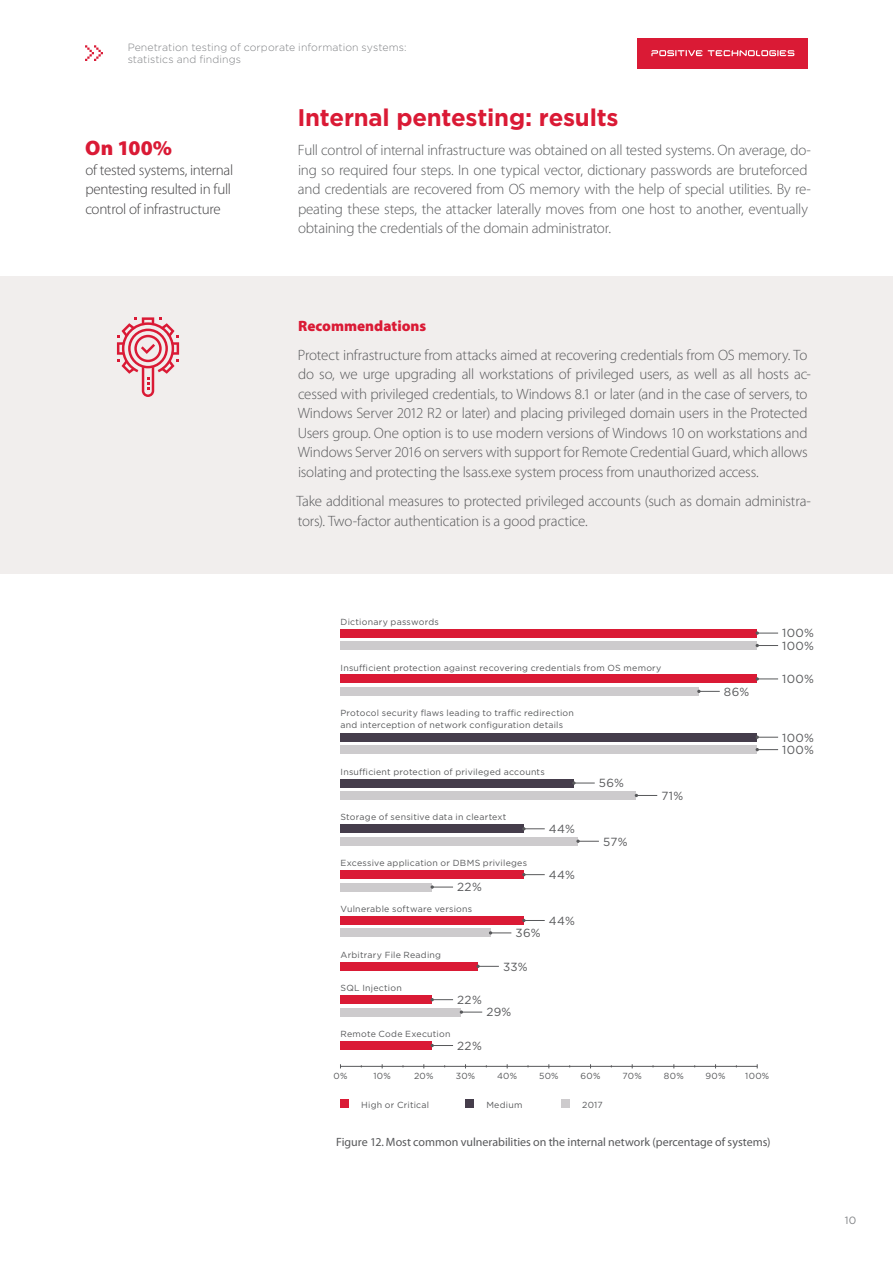
<style>
.page{position:relative;width:893px;height:1263px;background:#fff}
.page>*{position:absolute;margin:0;border:0;box-sizing:border-box;transform-origin:0 0}
.t1{font:700 24px "Gotham Pro";letter-spacing:-.01em;color:#da1a35}
.t2{font:900 21px "Myriad Pro";color:#da1a35}
.t3{font:300 15px/19.5px "Myriad Pro";letter-spacing:-.015em;color:#58595b}
.t4{font:300 15px/19.5px "Myriad Pro";letter-spacing:-.02em;color:#414042}
.t5{font:900 15px "Myriad Pro";color:#da1a35}
.t6{font:12px "Myriad Pro";color:#58595b}
.t7{font:11.7px/12.5px "Gotham Pro";letter-spacing:.035em;color:#58595b}
.t8{font:300 10.5px/12.6px "Gotham Pro";letter-spacing:.01em;color:#808285}
.t9{font:10.5px "Gotham Pro";color:#808285}
.t10{font:8.85px/11.7px "Gotham Pro";letter-spacing:.025em;color:#58595b}
</style>
<div class="page">
<div style="left:0;top:276px;width:893px;height:298px;background:#f1eeed"></div>
<svg style="left:117px;top:317px;width:62px;height:80px"></svg>
<hr style="left:340px;top:1066px;width:417px;height:1px;background:#58595b">
<div style="left:340px;top:1100px;width:9px;height:8px;background:#da1a35"></div>
<div style="left:465px;top:1100px;width:9px;height:8px;background:#453d4b"></div>
<div style="left:561px;top:1100px;width:9px;height:8px;background:#cdcbcd"></div>
<div style="left:341px;top:1041px;width:91px;height:9px;background:#da1a35"></div>
<div style="left:341px;top:995px;width:91px;height:9px;background:#da1a35"></div>
<svg style="left:431px;top:1044px;width:22px;height:3px"></svg>
<svg style="left:431px;top:998px;width:22px;height:3px"></svg>
<div style="left:341px;top:1008px;width:120px;height:8px;background:#cdcbcd"></div>
<svg style="left:460px;top:1010px;width:22px;height:4px"></svg>
<div style="left:341px;top:962px;width:137px;height:8px;background:#da1a35"></div>
<svg style="left:476px;top:965px;width:23px;height:3px"></svg>
<div style="left:341px;top:916px;width:183px;height:9px;background:#da1a35"></div>
<svg style="left:522px;top:919px;width:23px;height:3px"></svg>
<div style="left:341px;top:929px;width:150px;height:8px;background:#cdcbcd"></div>
<svg style="left:489px;top:931px;width:22px;height:3px"></svg>
<div style="left:341px;top:870px;width:183px;height:9px;background:#da1a35"></div>
<svg style="left:522px;top:873px;width:23px;height:3px"></svg>
<div style="left:341px;top:883px;width:91px;height:8px;background:#cdcbcd"></div>
<svg style="left:431px;top:885px;width:22px;height:4px"></svg>
<div style="left:341px;top:825px;width:183px;height:8px;background:#453d4b"></div>
<svg style="left:522px;top:827px;width:23px;height:3px"></svg>
<div style="left:341px;top:837px;width:237px;height:8px;background:#cdcbcd"></div>
<svg style="left:576px;top:839px;width:23px;height:4px"></svg>
<div style="left:341px;top:779px;width:233px;height:8px;background:#453d4b"></div>
<svg style="left:572px;top:781px;width:23px;height:4px"></svg>
<div style="left:341px;top:791px;width:295px;height:9px;background:#cdcbcd"></div>
<svg style="left:635px;top:794px;width:22px;height:3px"></svg>
<div style="left:341px;top:733px;width:416px;height:8px;background:#453d4b"></div>
<svg style="left:756px;top:735px;width:22px;height:4px"></svg>
<div style="left:341px;top:745px;width:416px;height:9px;background:#cdcbcd"></div>
<svg style="left:756px;top:748px;width:22px;height:3px"></svg>
<div style="left:341px;top:675px;width:416px;height:8px;background:#da1a35"></div>
<svg style="left:756px;top:677px;width:22px;height:4px"></svg>
<div style="left:341px;top:687px;width:358px;height:8px;background:#cdcbcd"></div>
<svg style="left:697px;top:690px;width:23px;height:3px"></svg>
<div style="left:341px;top:629px;width:416px;height:8px;background:#da1a35"></div>
<svg style="left:756px;top:631px;width:22px;height:4px"></svg>
<div style="left:341px;top:641px;width:416px;height:9px;background:#cdcbcd"></div>
<svg style="left:756px;top:644px;width:22px;height:3px"></svg>
<div style="left:638px;top:38px;width:170px;height:30px;background:#da1a35"></div>
<svg style="left:651px;top:50px;width:143px;height:6px"></svg>
<svg style="left:85px;top:45px;width:18px;height:16px"></svg>
<p class="t8" style="left:128px;top:41px;width:281px">Penetration testing of corporate information systems: statistics and findings</p>
<h2 class="t2" style="left:85px;top:136px;width:89px">On 100%</h2>
<p class="t4" style="left:85px;top:160px;width:149px">of tested systems, internal pentesting resulted in full control of infrastructure</p>
<h1 class="t1" style="left:297px;top:103px;width:323px">Internal pentesting: results</h1>
<p class="t3" style="left:298px;top:141px;width:515px">Full control of internal infrastructure was obtained on all tested systems. On average, do&shy;ing so required four steps. In one typical vector, dictionary passwords are bruteforced and credentials are recovered from OS memory with the help of special utilities. By re&shy;peating these steps, the attacker laterally moves from one host to another, eventually obtaining the credentials of the domain administrator.</p>
<p class="t5" style="left:298px;top:317px;width:129px">Recommendations</p>
<p class="t3" style="left:298px;top:345px;width:515px">Protect infrastructure from attacks aimed at recovering credentials from OS memory. To do so, we urge upgrading all workstations of privileged users, as well as all hosts ac&shy;cessed with privileged credentials, to Windows 8.1 or later (and in the case of servers, to Windows Server 2012 R2 or later) and placing privileged domain users in the Protected Users group. One option is to use modern versions of Windows 10 on workstations and Windows Server 2016 on servers with support for Remote Credential Guard, which allows isolating and protecting the lsass.exe system process from unauthorized access.</p>
<p class="t3" style="left:297px;top:492px;width:516px">Take additional measures to protected privileged accounts (such as domain administra&shy;tors). Two-factor authentication is a good practice.</p>
<p class="t10" style="left:341px;top:616px;width:100px">Dictionary passwords</p>
<p class="t10" style="left:341px;top:662px;width:322px">Insufficient protection against recovering credentials from OS memory</p>
<p class="t10" style="left:341px;top:707px;width:235px">Protocol security flaws leading to traffic redirection and interception of network configuration details</p>
<p class="t10" style="left:341px;top:766px;width:206px">Insufficient protection of privileged accounts</p>
<p class="t10" style="left:341px;top:811px;width:167px">Storage of sensitive data in cleartext</p>
<p class="t7" style="left:549px;top:823px;width:28px">44%</p>
<p class="t10" style="left:341px;top:857px;width:188px">Excessive application or DBMS privileges</p>
<p class="t7" style="left:457px;top:881px;width:26px">22%</p>
<p class="t10" style="left:341px;top:903px;width:133px">Vulnerable software versions</p>
<p class="t10" style="left:341px;top:949px;width:102px">Arbitrary File Reading</p>
<p class="t10" style="left:341px;top:982px;width:63px">SQL Injection</p>
<p class="t7" style="left:457px;top:993px;width:26px">22%</p>
<p class="t7" style="left:516px;top:927px;width:26px">36%</p>
<p class="t7" style="left:503px;top:960px;width:26px">33%</p>
<p class="t10" style="left:341px;top:1028px;width:111px">Remote Code Execution</p>
<p class="t7" style="left:486px;top:1006px;width:27px">29%</p>
<p class="t7" style="left:457px;top:1039px;width:26px">22%</p>
<p class="t7" style="left:549px;top:868px;width:28px">44%</p>
<p class="t7" style="left:549px;top:914px;width:28px">44%</p>
<p class="t7" style="left:599px;top:777px;width:27px">56%</p>
<p class="t7" style="left:603px;top:835px;width:26px">57%</p>
<p class="t7" style="left:661px;top:789px;width:23px">71%</p>
<p class="t7" style="left:724px;top:685px;width:27px">86%</p>
<p class="t10" style="left:333px;top:1070px;width:15px">0%</p>
<p class="t10" style="left:373px;top:1070px;width:19px">10%</p>
<p class="t10" style="left:414px;top:1070px;width:21px">20%</p>
<p class="t10" style="left:456px;top:1070px;width:21px">30%</p>
<p class="t10" style="left:497px;top:1070px;width:22px">40%</p>
<p class="t10" style="left:539px;top:1070px;width:21px">50%</p>
<p class="t10" style="left:581px;top:1070px;width:21px">60%</p>
<p class="t10" style="left:623px;top:1070px;width:21px">70%</p>
<p class="t10" style="left:664px;top:1070px;width:21px">80%</p>
<p class="t10" style="left:705px;top:1070px;width:22px">90%</p>
<p class="t10" style="left:745px;top:1070px;width:26px">100%</p>
<p class="t10" style="left:361px;top:1099px;width:69px">High or Critical</p>
<p class="t10" style="left:486px;top:1099px;width:38px">Medium</p>
<p class="t10" style="left:582px;top:1099px;width:22px">2017</p>
<p class="t6" style="left:336px;top:1135px;width:436px">Figure 12. Most common vulnerabilities on the internal network (percentage of systems)</p>
<p class="t7" style="left:782px;top:627px;width:33px">100%<br>100%</p>
<p class="t7" style="left:782px;top:673px;width:33px">100%</p>
<p class="t7" style="left:782px;top:731px;width:33px">100%<br>100%</p>
<p class="t9" style="left:845px;top:1215px;width:13px">10</p>
</div>
